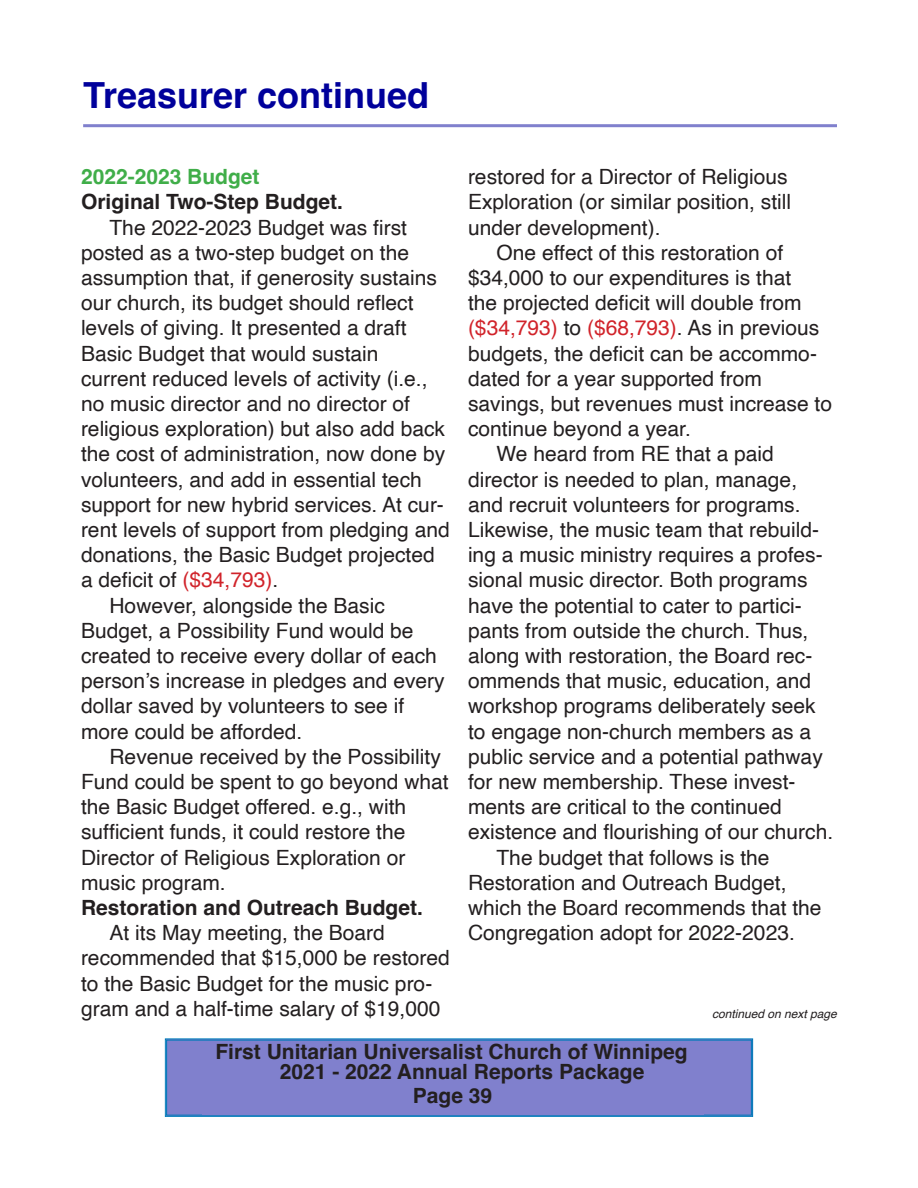
<style>
.page{position:relative;width:918px;height:1188px;background:#fff}
.page>*{position:absolute;margin:0;border:0;box-sizing:border-box;transform-origin:0 0}
.t1{font:700 36px "Helvetica";color:#00009b}
.Body_Text{font:21px/25.2px "Helvetica";color:#231f20}
.Subhead{font:700 21px/43.3px "Helvetica";color:#231f20;text-align:center}
.Heading_1{font:700 21px "Helvetica";color:#40ae49}
.t2{font:italic 12px "Helvetica";color:#231f20}
.s1{color:#d1232a}
</style>
<div class="page">
<svg style="left:165px;top:1039px;width:588px;height:78px;background:#5b7fc7"></svg>
<div style="left:166px;top:1040px;width:586px;height:75px;border:1px solid #007ab9"></div>
<div style="left:174px;top:1063px;width:570px;height:34px;background:#8080cd"></div>
<div style="left:174px;top:1043px;width:555px;height:20px;background:#8080cd"></div>
<div style="left:202px;top:1087px;width:501px;height:28px;background:#8080cd"></div>
<hr style="left:83px;top:124px;width:754px;height:3px;background:#8080cd">
<h1 class="t1" style="left:83px;top:73px;width:348px">Treasurer continued</h1>
<h2 class="Heading_1" style="left:81px;top:164px;width:180px">2022-2023 Budget</h2>
<h3 class="Subhead" style="left:81px;top:183px;width:264px">Original Two-Step Budget.</h3>
<p class="Body_Text" style="left:81px;top:215px;width:370px;text-indent:29px">The 2022-2023 Budget was first posted as a two-step budget on the assumption that, if generosity sustains our church, its budget should reflect levels of giving. It presented a draft Basic Budget that would sustain<br>current reduced levels of activity (i.e., no music director and no director of religious exploration) but also add back the cost of administration, now done by volunteers, and add in essential tech support for new hybrid services. At cur&shy;rent levels of support from pledging and donations, the Basic Budget projected a deficit of <span class="s1">($34,793)</span>.</p>
<p class="Body_Text" style="left:81px;top:593px;width:365px;text-indent:29px">However, alongside the Basic Budget, a Possibility Fund would be created to receive every dollar of each person’s increase in pledges and every dollar saved by volunteers to see if more could be afforded.</p>
<p class="Body_Text" style="left:81px;top:744px;width:369px;text-indent:29px">Revenue received by the Possibility Fund could be spent to go beyond what the Basic Budget offered. e.g., with sufficient funds, it could restore the Director of Religious Exploration or music program.</p>
<h3 class="Subhead" style="left:81px;top:888px;width:343px">Restoration and Outreach Budget.</h3>
<p class="Body_Text" style="left:81px;top:921px;width:370px;text-indent:29px">At its May meeting, the Board recommended that $15,000 be restored to the Basic Budget for the music pro&shy;gram and a half-time salary of $19,000</p>
<p class="Body_Text" style="left:468px;top:165px;width:325px">restored for a Director of Religious<br>Exploration (or similar position, still under development).</p>
<p class="Body_Text" style="left:468px;top:240px;width:366px;text-indent:29px">One effect of this restoration of $34,000 to our expenditures is that<br>the projected deficit will double from <span class="s1">($34,793)</span> to <span class="s1">($68,793)</span>. As in previous budgets, the deficit can be accommo&shy;dated for a year supported from savings, but revenues must increase to continue beyond a year.</p>
<p class="Body_Text" style="left:468px;top:442px;width:367px;text-indent:29px">We heard from RE that a paid director is needed to plan, manage, and recruit volunteers for programs.<br>Likewise, the music team that rebuild&shy;ing a music ministry requires a profes&shy;sional music director. Both programs have the potential to cater to partici&shy;pants from outside the church. Thus, along with restoration, the Board rec&shy;ommends that music, education, and workshop programs deliberately seek to engage non-church members as a public service and a potential pathway for new membership. These invest&shy;ments are critical to the continued existence and flourishing of our church.</p>
<p class="Body_Text" style="left:468px;top:845px;width:355px;text-indent:29px">The budget that follows is the Restoration and Outreach Budget, which the Board recommends that the Congregation adopt for 2022-2023.</p>
<p class="t2" style="left:712px;top:1004px;width:126px">continued on next page</p>
<p class="Subhead" style="left:215px;top:1032px;width:474px">First Unitarian Universalist Church of Winnipeg<br>Page 39</p>
<p class="Subhead" style="left:280px;top:1052px;width:366px">2021 - 2022 Annual Reports Package</p>
</div>
